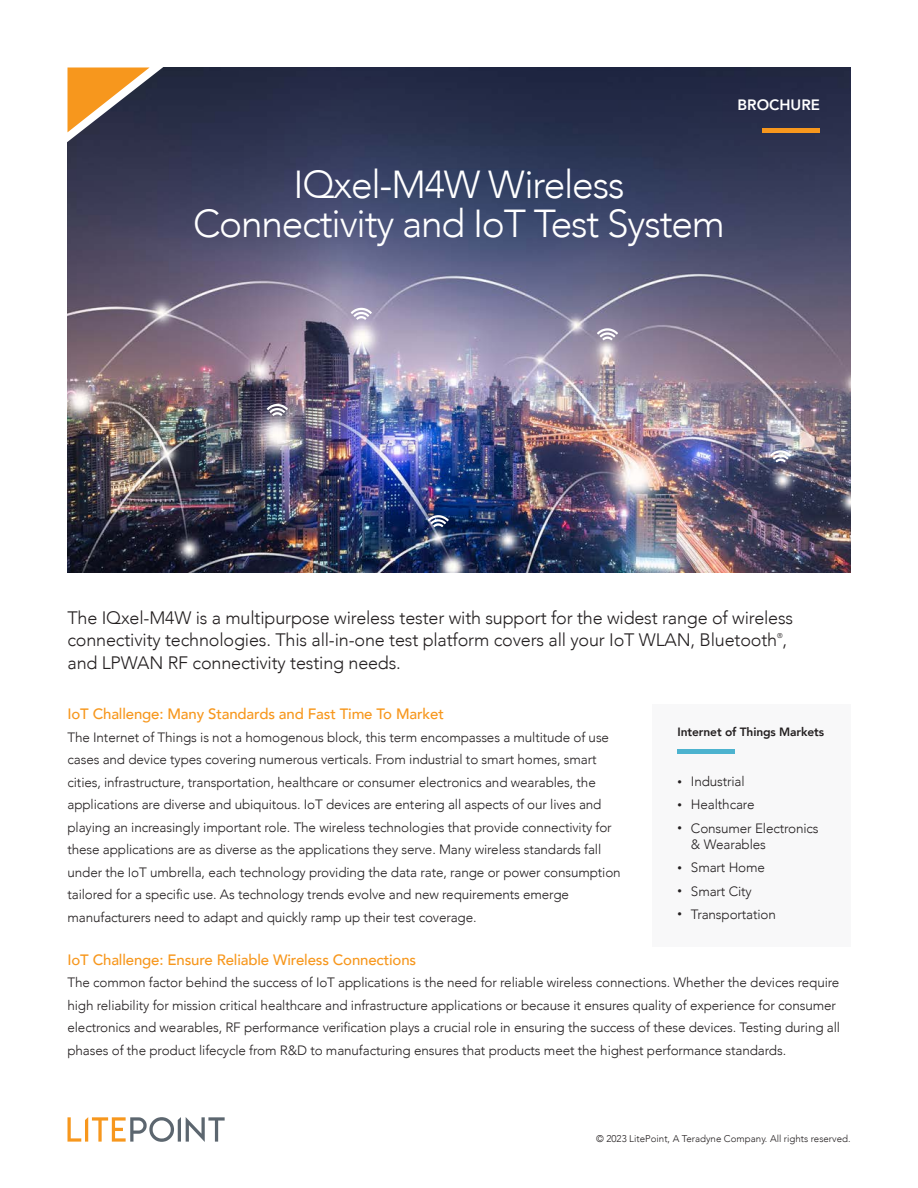
<style>
.page{position:relative;width:918px;height:1188px;background:#fff}
.page>*{position:absolute;margin:0;border:0;box-sizing:border-box;transform-origin:0 0}
.Head_2{font:300 39px/39px "Avenir";letter-spacing:-.03em;color:#fff;text-align:center}
.Body_1{font:300 18px/22.5px "Avenir";letter-spacing:-.01em;color:#231f20}
.Subhead_3{font:500 15px "Avenir";letter-spacing:-.01em;color:#f7971d}
.Table_C_subhead{font:800 15px "Avenir";color:#fff}
.Subhead_3-2{font:300 13.5px/22.5px "Avenir";letter-spacing:-.01em;color:#231f20}
.Subhead_3-3{font:800 12px "Avenir";letter-spacing:-.01em;color:#231f20}
.Folio{font:300 9.75px "Avenir";color:#231f20}
.Body_1-2{font:300 7.05px "Avenir";color:#231f20}
.s1{font-size:9px}
</style>
<div class="page">
<svg style="left:67px;top:1117px;width:158px;height:25px"></svg>
<img style="left:68px;top:68px;width:783px;height:504px">
<hr style="left:762px;top:128px;width:58px;height:4px;background:#f7971d">
<svg style="left:67px;top:67px;width:105px;height:85px"></svg>
<div style="left:652px;top:704px;width:199px;height:243px;background:#f8f8f9"></div>
<div style="left:677px;top:749px;width:58px;height:5px;background:#4db3cf"></div>
<svg style="left:351px;top:308px;width:21px;height:12px"></svg>
<svg style="left:597px;top:328px;width:21px;height:12px"></svg>
<svg style="left:428px;top:515px;width:21px;height:12px"></svg>
<svg style="left:770px;top:450px;width:21px;height:12px"></svg>
<svg style="left:267px;top:404px;width:21px;height:12px"></svg>
<p class="Table_C_subhead" style="left:738px;top:93px;width:84px">BROCHURE</p>
<p class="Head_2" style="left:193px;top:165px;width:533px">IQxel-M4W Wireless<br>Connectivity and IoT Test System</p>
<p class="Body_1" style="left:68px;top:606px;width:727px">The IQxel-M4W is a multipurpose wireless tester with support for the widest range of wireless connectivity technologies. This all-in-one test platform covers all your IoT WLAN, Bluetooth ,</p>
<p class="Body_1-2" style="left:777px;top:631px;width:7px">®</p>
<p class="Body_1" style="left:68px;top:651px;width:335px">and LPWAN RF connectivity testing needs.</p>
<p class="Subhead_3" style="left:68px;top:701px;width:378px">IoT Challenge: Many Standards and Fast Time To Market</p>
<p class="Subhead_3-2" style="left:68px;top:726px;width:555px">The Internet of Things is not a homogenous block, this term encompasses a multitude of use cases and device types covering numerous verticals. From industrial to smart homes, smart cities, infrastructure, transportation, healthcare or consumer electronics and wearables, the applications are diverse and ubiquitous. IoT devices are entering all aspects of our lives and playing an increasingly important role. The wireless technologies that provide connectivity for these applications are as diverse as the applications they serve. Many wireless standards fall under the IoT umbrella, each technology providing the data rate, range or power consumption tailored for a specific use. As technology trends evolve and new requirements emerge manufacturers need to adapt and quickly ramp up their test coverage.</p>
<p class="Subhead_3" style="left:68px;top:946px;width:350px">IoT Challenge: Ensure Reliable Wireless Connections</p>
<p class="Subhead_3-2" style="left:68px;top:971px;width:774px">The common factor behind the success of IoT applications is the need for reliable wireless connections. Whether the devices require high reliability for mission critical healthcare and infrastructure applications or because it ensures quality of experience for consumer electronics and wearables, RF performance verification plays a crucial role in ensuring the success of these devices. Testing during all phases of the product lifecycle from R&amp;D to manufacturing ensures that products meet the highest performance standards.</p>
<p class="Subhead_3-3" style="left:677px;top:723px;width:148px">Internet of Things Markets</p>
<p class="Subhead_3-2" style="left:677px;top:770px;width:69px"><span class="s1">•</span> Industrial</p>
<p class="Subhead_3-2" style="left:677px;top:793px;width:79px"><span class="s1">•</span> Healthcare</p>
<p class="Subhead_3-2" style="left:691px;top:820px;width:129px;line-height:16.5px;text-indent:-14px"><span class="s1">•</span> Consumer Electronics &amp; Wearables</p>
<p class="Subhead_3-2" style="left:677px;top:856px;width:89px"><span class="s1">•</span> Smart Home</p>
<p class="Subhead_3-2" style="left:677px;top:880px;width:76px"><span class="s1">•</span> Smart City</p>
<p class="Subhead_3-2" style="left:677px;top:903px;width:100px"><span class="s1">•</span> Transportation</p>
<p class="Folio" style="left:596px;top:1133px;width:256px">© 2023 LitePoint, A Teradyne Company. All rights reserved.</p>
</div>
